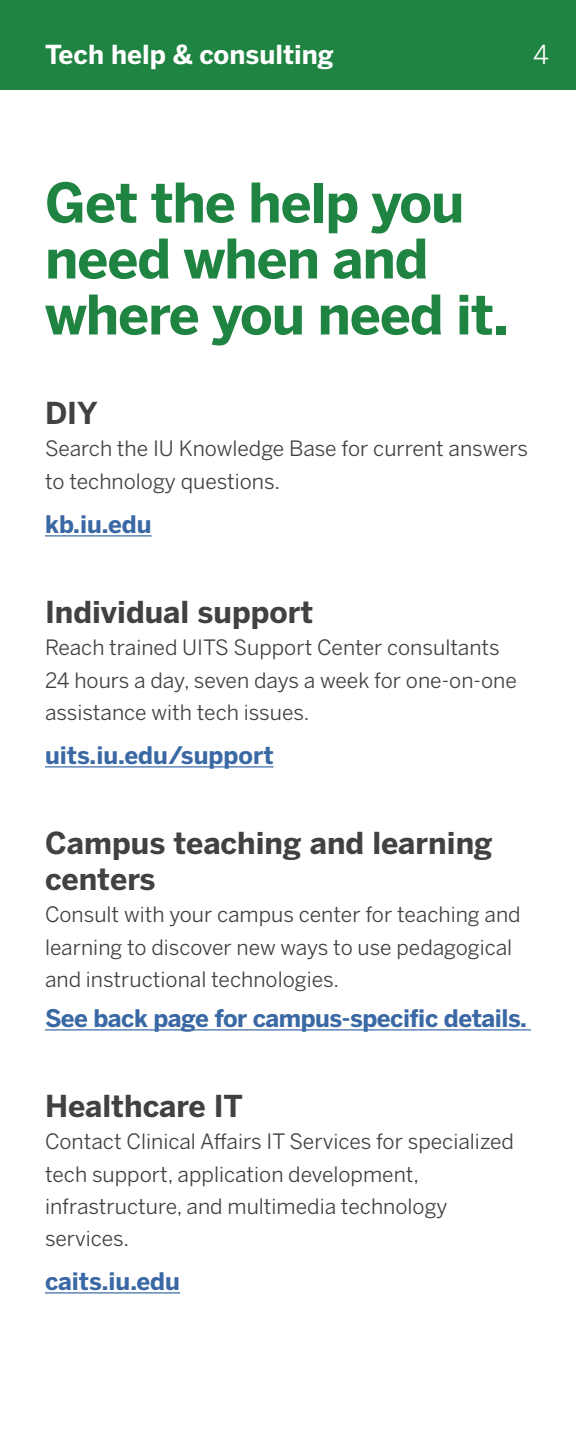
<style>
.page{position:relative;width:576px;height:1440px;background:#fff}
.page>*{position:absolute;margin:0;border:0;box-sizing:border-box;transform-origin:0 0}
.t1{font:700 54px/56px "Benton Sans";letter-spacing:-.02em;color:#1f8342}
.t2{font:700 30px/36px "Benton Sans";color:#414042}
.t3{font:700 26px "Benton Sans";color:#fff}
.t4{font:26px "Benton Sans";color:#fff}
.t5{font:700 24px "Benton Sans";letter-spacing:-.02em;color:#3a68a5}
.t6{font:700 24px "Benton Sans";color:#3a68a5}
.t7{font:21px/32px "Benton Sans";color:#414042}
</style>
<div class="page">
<hr style="left:45px;top:535px;width:107px;height:1px;background:#3a68a5">
<hr style="left:45px;top:766px;width:229px;height:1px;background:#3a68a5">
<hr style="left:45px;top:1029px;width:486px;height:1px;background:#3a68a5">
<hr style="left:45px;top:1292px;width:135px;height:1px;background:#3a68a5">
<div style="left:0;top:0;width:576px;height:90px;background:#1f8342"></div>
<p class="t3" style="left:45px;top:38px;width:290px">Tech help &amp; consulting</p>
<p class="t4" style="left:533px;top:39px;width:17px">4</p>
<h1 class="t1" style="left:45px;top:176px;width:465px">Get the help you need when and where you need it.</h1>
<h2 class="t2" style="left:45px;top:396px;width:54px">DIY</h2>
<p class="t7" style="left:45px;top:433px;width:485px">Search the IU Knowledge Base for current answers to technology questions.</p>
<p class="t5" style="left:45px;top:510px;width:108px">kb.iu.edu</p>
<h2 class="t2" style="left:45px;top:595px;width:270px">Individual support</h2>
<p class="t7" style="left:45px;top:632px;width:473px">Reach trained UITS Support Center consultants<br>24 hours a day, seven days a week for one-on-one assistance with tech issues.</p>
<p class="t6" style="left:45px;top:741px;width:230px">uits.iu.edu/support</p>
<h2 class="t2" style="left:45px;top:826px;width:449px">Campus teaching and learning centers</h2>
<p class="t7" style="left:45px;top:899px;width:477px">Consult with your campus center for teaching and learning to discover new ways to use pedagogical and instructional technologies.</p>
<p class="t5" style="left:45px;top:1004px;width:483px">See back page for campus-specific details.</p>
<h2 class="t2" style="left:45px;top:1089px;width:200px">Healthcare IT</h2>
<p class="t7" style="left:45px;top:1126px;width:470px">Contact Clinical Affairs IT Services for specialized tech support, application development, infrastructure, and multimedia technology services.</p>
<p class="t6" style="left:45px;top:1267px;width:137px">caits.iu.edu</p>
</div>
